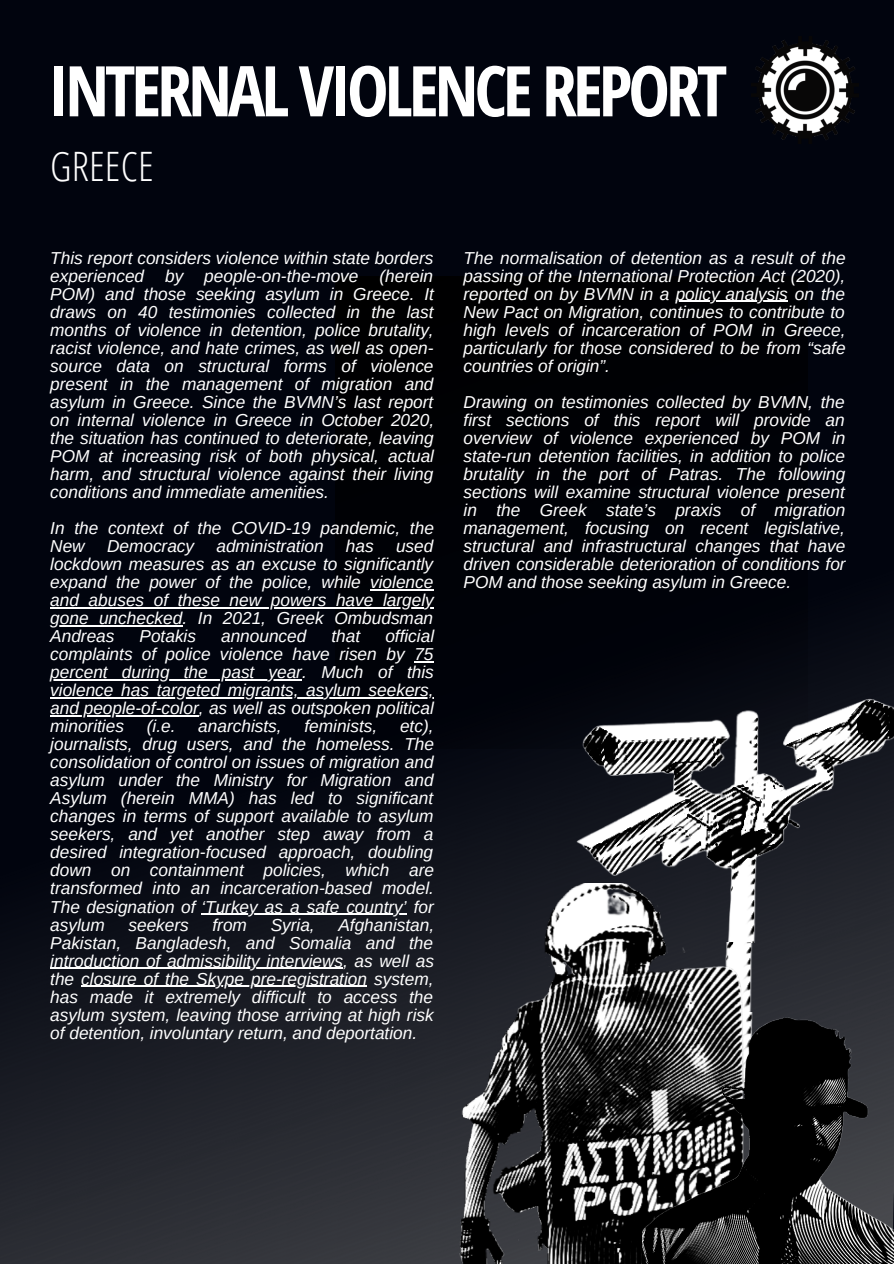
<style>
.page{position:relative;width:894px;height:1264px;background:#fff}
.page>*{position:absolute;margin:0;border:0;box-sizing:border-box;transform-origin:0 0}
.t1{font:700 69.9px "Open Sans Condensed";letter-spacing:-.055em;color:#fff}
.t2{font:300 40.5px "Open Sans Condensed";letter-spacing:.005em;color:#fff}
.t3{font:italic 17.25px/18px "Arimo";color:#fff;text-align:justify}
</style>
<div class="page">
<div style="left:0;top:0;width:893px;height:1263px;background:#01040e"></div>
<img style="left:755px;top:40px;width:100px;height:100px">
<img style="left:0;top:608px;width:518px;height:655px">
<img style="left:335px;top:276px;width:472px;height:472px">
<hr style="left:675px;top:301px;width:112px;height:1px;background:#fff">
<hr style="left:370px;top:589px;width:63px;height:1px;background:#fff">
<hr style="left:50px;top:607px;width:383px;height:1px;background:#fff">
<hr style="left:50px;top:625px;width:132px;height:1px;background:#fff">
<svg style="left:414px;top:661px;width:19px;height:1px"></svg>
<hr style="left:50px;top:679px;width:252px;height:1px;background:#fff">
<hr style="left:50px;top:697px;width:383px;height:1px;background:#fff">
<hr style="left:50px;top:715px;width:149px;height:1px;background:#fff">
<hr style="left:201px;top:913px;width:205px;height:1px;background:#fff">
<hr style="left:50px;top:967px;width:293px;height:1px;background:#fff">
<hr style="left:81px;top:985px;width:286px;height:1px;background:#fff">
<img style="left:518px;top:632px;width:375px;height:310px">
<div style="left:772px;top:942px;width:121px;height:32px;background:#292b32"></div>
<img style="left:415px;top:883px;width:357px;height:380px">
<img style="left:642px;top:974px;width:251px;height:289px">
<p class="t1" style="left:48px;top:42px;width:680px">INTERNAL VIOLENCE REPORT</p>
<p class="t2" style="left:50px;top:138px;width:105px">GREECE</p>
<p class="t3" style="left:50px;top:249px;width:385px">This report considers violence within state borders experienced by people-on-the-move (herein POM) and those seeking asylum in Greece. It draws on 40 testimonies collected in the last months of violence in detention, police brutality, racist violence, and hate crimes, as well as open&shy;source data on structural forms of violence present in the management of migration and asylum in Greece. Since the BVMN’s last report on internal violence in Greece in October 2020, the situation has continued to deteriorate, leaving POM at increasing risk of both physical, actual harm, and structural violence against their living conditions and immediate amenities.</p>
<p class="t3" style="left:50px;top:519px;width:385px">In the context of the COVID-19 pandemic, the<br>New</p>
<p class="t3" style="left:50px;top:537px;width:385px;text-indent:345px">used lockdown measures as an excuse to significantly expand the power of the police, while violence and abuses of these new powers have largely gone unchecked. In 2021, Greek Ombudsman Andreas</p>
<p class="t3" style="left:107px;top:537px;width:89px">Democracy</p>
<p class="t3" style="left:216px;top:537px;width:109px">administration</p>
<p class="t3" style="left:346px;top:537px;width:29px">has</p>
<p class="t3" style="left:50px;top:627px;width:385px;text-indent:335px">official complaints of police violence have risen by 75 percent during the past year. Much of this violence has targeted migrants, asylum seekers, and people-of-color, as well as outspoken political minorities</p>
<p class="t3" style="left:139px;top:627px;width:58px">Potakis</p>
<p class="t3" style="left:221px;top:627px;width:87px">announced</p>
<p class="t3" style="left:331px;top:627px;width:30px">that</p>
<p class="t3" style="left:50px;top:717px;width:385px;text-indent:350px">etc), journalists, drug users, and the homeless. The consolidation of control on issues of migration and asylum under the Ministry for Migration and Asylum (herein MMA) has led to significant changes in terms of support available to asylum seekers, and yet another step away from a desired integration-focused approach, doubling down on containment policies, which are transformed into an incarceration-based model.<br>The designation of ‘Turkey as a safe country’ for asylum</p>
<p class="t3" style="left:147px;top:717px;width:30px">(i.e.</p>
<p class="t3" style="left:198px;top:717px;width:85px">anarchists,</p>
<p class="t3" style="left:304px;top:717px;width:74px">feminists,</p>
<p class="t3" style="left:50px;top:915px;width:385px;text-indent:288px">Afghanistan, Pakistan, Bangladesh, and Somalia and the introduction of admissibility interviews, as well as the closure of the Skype pre-registration system, has made it extremely difficult to access the asylum system, leaving those arriving at high risk of detention, involuntary return, and deportation.</p>
<p class="t3" style="left:128px;top:915px;width:62px">seekers</p>
<p class="t3" style="left:212px;top:915px;width:36px">from</p>
<p class="t3" style="left:270px;top:915px;width:46px">Syria,</p>
<p class="t3" style="left:463px;top:248px;width:383px">The normalisation of detention as a result of the passing of the International Protection Act (2020), reported on by BVMN in a policy analysis on the New Pact on Migration, continues to contribute to high levels of incarceration of POM in Greece, particularly for those considered to be from “safe countries of origin”.</p>
<p class="t3" style="left:463px;top:393px;width:383px">Drawing on testimonies collected by BVMN, the first sections of this report will provide an overview of violence experienced by POM in state-run detention facilities, in addition to police brutality in the port of Patras. The following sections will examine structural violence present in the Greek state’s praxis of migration management, focusing on recent legislative, structural and infrastructural changes that have driven considerable deterioration of conditions for POM and those seeking asylum in Greece.</p>
</div>
